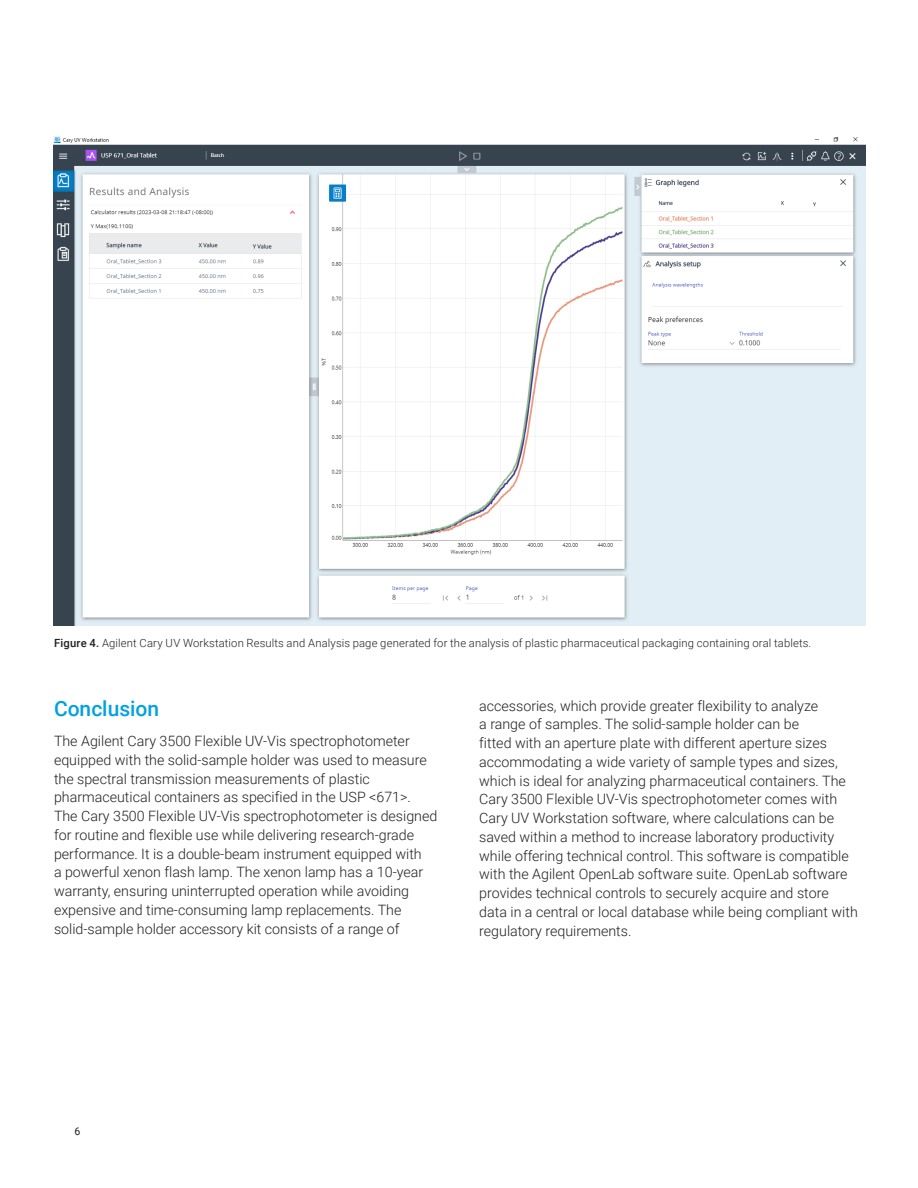
<style>
.page{position:relative;width:918px;height:1188px;background:#fff}
.page>*{position:absolute;margin:0;border:0;box-sizing:border-box;transform-origin:0 0}
.Header_1{font:500 21px "Roboto";color:#00a1e3}
.Text{font:300 14.25px/18.8px "Roboto";color:#231f20}
.t1{font:300 11.25px "Roboto";letter-spacing:.01em;color:#231f20}
.t2{font:10.5px "Roboto";color:#231f20}
.s1{font-weight:500}
</style>
<div class="page">
<img style="left:54px;top:136px;width:811px;height:489px">
<p class="t1" style="left:54px;top:635px;width:759px"><span class="s1">Figure 4.</span> Agilent Cary UV Workstation Results and Analysis page generated for the analysis of plastic pharmaceutical packaging containing oral tablets.</p>
<p class="Header_1" style="left:54px;top:693px;width:107px">Conclusion</p>
<p class="Text" style="left:54px;top:731px;width:385px">The Agilent Cary 3500 Flexible UV-Vis spectrophotometer equipped with the solid-sample holder was used to measure the spectral transmission measurements of plastic pharmaceutical containers as specified in the USP &lt;671&gt;.<br>The Cary 3500 Flexible UV-Vis spectrophotometer is designed for routine and flexible use while delivering research-grade performance. It is a double-beam instrument equipped with<br>a powerful xenon flash lamp. The xenon lamp has a 10-year warranty, ensuring uninterrupted operation while avoiding expensive and time-consuming lamp replacements. The solid-sample holder accessory kit consists of a range of</p>
<p class="Text" style="left:479px;top:696px;width:380px">accessories, which provide greater flexibility to analyze<br>a range of samples. The solid-sample holder can be<br>fitted with an aperture plate with different aperture sizes accommodating a wide variety of sample types and sizes, which is ideal for analyzing pharmaceutical containers. The Cary 3500 Flexible UV-Vis spectrophotometer comes with Cary UV Workstation software, where calculations can be saved within a method to increase laboratory productivity while offering technical control. This software is compatible with the Agilent OpenLab software suite. OpenLab software provides technical controls to securely acquire and store data in a central or local database while being compliant with regulatory requirements.</p>
<p class="t2" style="left:75px;top:1124px;width:7px">6</p>
</div>
